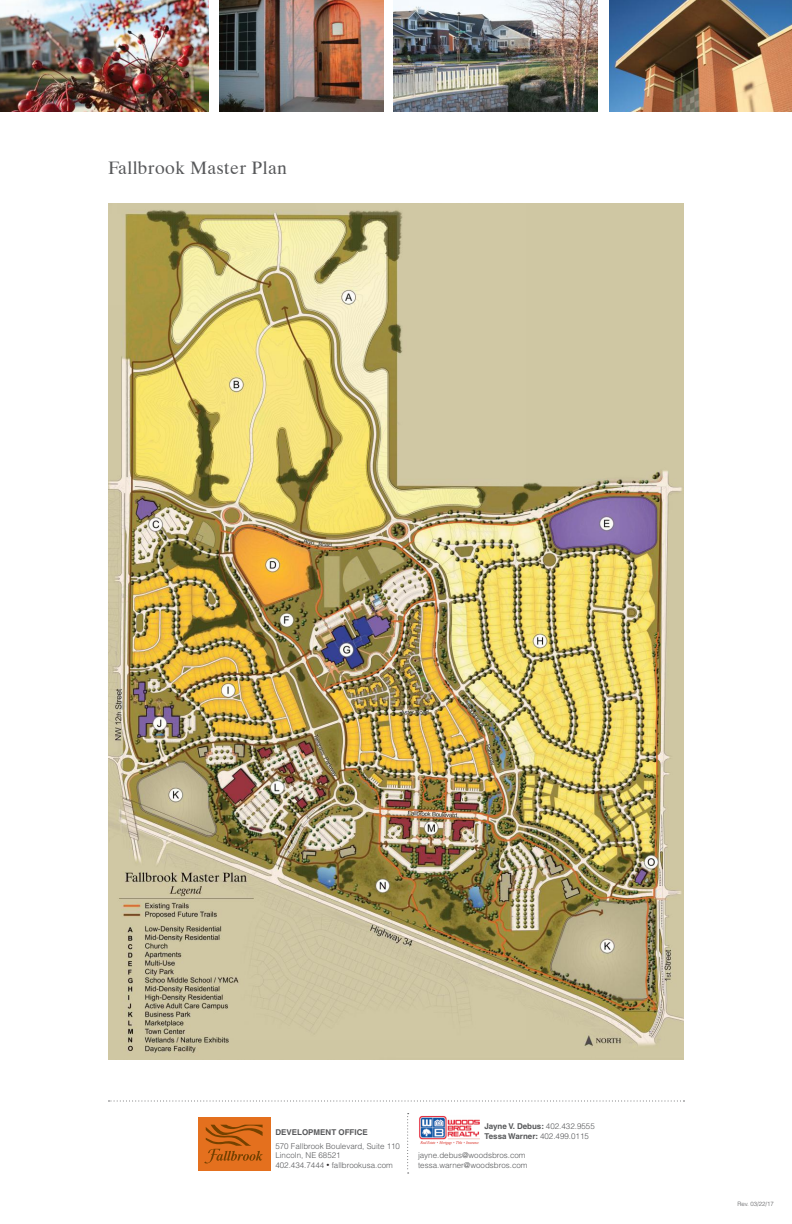
<style>
.page{position:relative;width:792px;height:1224px;background:#fff}
.page>*{position:absolute;margin:0;border:0;box-sizing:border-box;transform-origin:0 0}
.t1{font:18px "Dutch 801 BT";letter-spacing:.02em;color:#57585a}
.t2{font:300 8px/9.6px "Helvetica";color:#57585a}
.t3{font:700 8px/9.6px "Helvetica";color:#57585a}
.t4{font:300 6px "Helvetica";color:#57585a}
.s1{font-size:6px;color:#231f20}
.s2{font-weight:300}
</style>
<div class="page">
<img style="left:108px;top:204px;width:576px;height:856px">
<img style="left:394px;top:0;width:204px;height:111px">
<img style="left:219px;top:0;width:164px;height:111px">
<img style="left:0;top:0;width:209px;height:111px">
<img style="left:609px;top:0;width:183px;height:111px">
<svg style="left:108px;top:1100px;width:577px;height:2px"></svg>
<div style="left:198px;top:1117px;width:72px;height:54px;background:#e4701e"></div>
<svg style="left:204px;top:1125px;width:59px;height:38px"></svg>
<svg style="left:407px;top:1113px;width:2px;height:60px"></svg>
<img style="left:419px;top:1116px;width:61px;height:29px">
<h1 class="t1" style="left:108px;top:157px;width:181px">Fallbrook Master Plan</h1>
<p class="t3" style="left:275px;top:1127px;width:94px">DEVELOPMENT OFFICE</p>
<p class="t2" style="left:275px;top:1141px;width:126px">570 Fallbrook Boulevard, Suite 110<br>Lincoln, NE 68521<br>402.434.7444 <span class="s1">•</span> fallbrookusa.com</p>
<p class="t3" style="left:484px;top:1121px;width:112px">Jayne V. Debus: <span class="s2">402.432.9555<br></span>Tessa Warner: <span class="s2">402.499.0115</span></p>
<p class="t2" style="left:418px;top:1150px;width:111px">jayne.debus@woodsbros.com tessa.warner@woodsbros.com</p>
<p class="t4" style="left:737px;top:1200px;width:38px">Rev. 03/22/17</p>
</div>
